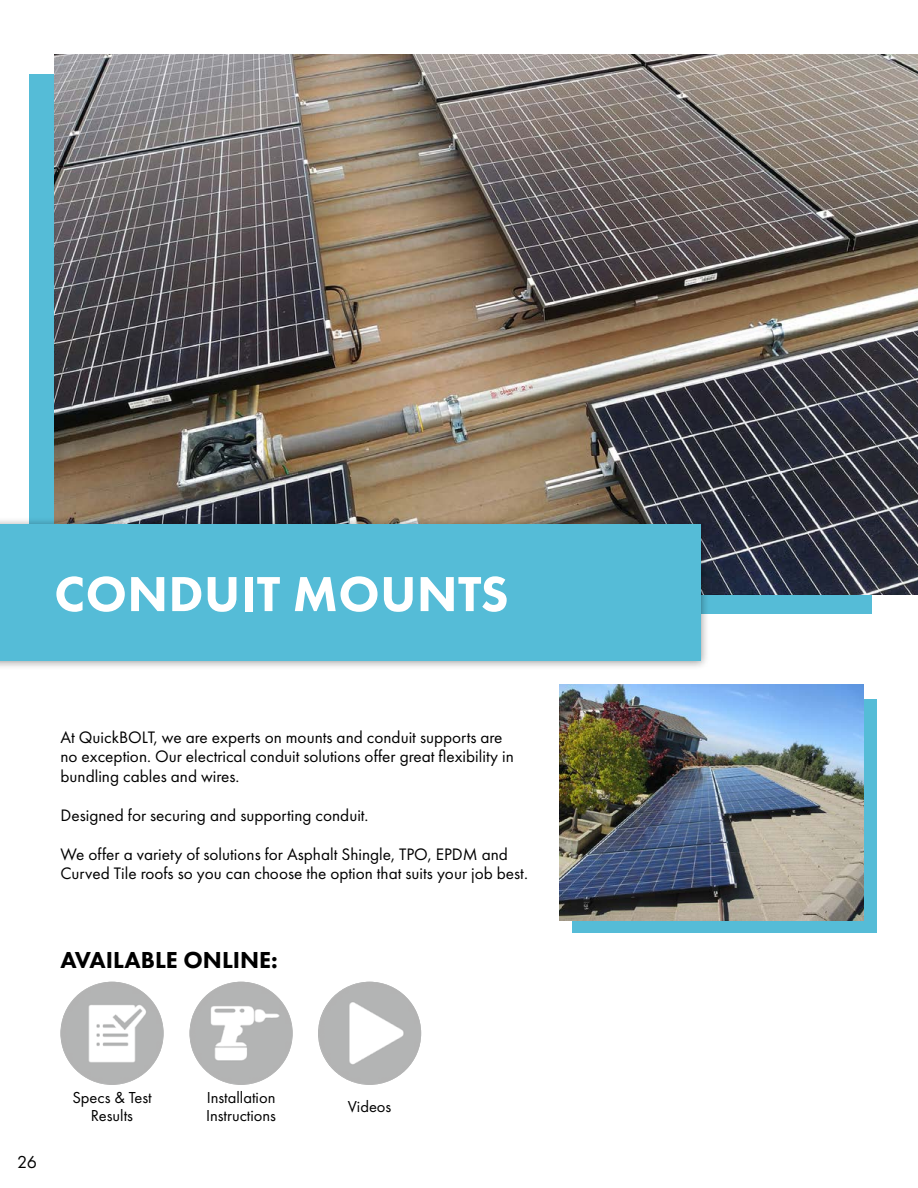
<style>
.page{position:relative;width:918px;height:1188px;background:#fff}
.page>*{position:absolute;margin:0;border:0;box-sizing:border-box;transform-origin:0 0}
.t1{font:800 51px "Futura PT";letter-spacing:.01em;color:#fff}
.t2{font:800 24px "Futura PT";color:#000}
.t3{font:18px "Futura PT";color:#000}
.t4{font:17.25px/19.5px "Futura PT";color:#000}
.t5{font:16.5px/18px "Futura PT";color:#000;text-align:center}
</style>
<div class="page">
<div style="left:572px;top:699px;width:305px;height:234px;background:#55bcd7"></div>
<img style="left:559px;top:684px;width:305px;height:237px">
<div style="left:30px;top:74px;width:842px;height:540px;background:#55bcd7"></div>
<img style="left:54px;top:55px;width:864px;height:539px">
<div style="left:0;top:517px;width:710px;height:153px;background:#000;opacity:.39"></div>
<div style="left:0;top:524px;width:700px;height:137px;background:#55bcd7"></div>
<img style="left:60px;top:982px;width:104px;height:103px;border-radius:52px">
<img style="left:190px;top:982px;width:103px;height:103px;border-radius:52px">
<img style="left:318px;top:982px;width:103px;height:103px;border-radius:52px">
<h1 class="t1" style="left:54px;top:562px;width:456px">CONDUIT MOUNTS</h1>
<p class="t4" style="left:60px;top:727px;width:455px">At QuickBOLT, we are experts on mounts and conduit supports are no exception. Our electrical conduit solutions offer great flexibility in bundling cables and wires.</p>
<p class="t4" style="left:60px;top:805px;width:310px">Designed for securing and supporting conduit.</p>
<p class="t4" style="left:60px;top:844px;width:469px">We offer a variety of solutions for Asphalt Shingle, TPO, EPDM and<br>Curved Tile roofs so you can choose the option that suits your job best.</p>
<h2 class="t2" style="left:60px;top:945px;width:219px">AVAILABLE ONLINE:</h2>
<p class="t3" style="left:17px;top:1151px;width:21px">26</p>
<p class="t5" style="left:72px;top:1088px;width:81px">Specs &amp; Test<br>Results</p>
<p class="t5" style="left:206px;top:1088px;width:72px;text-align:left">Installation<br>Instructions</p>
<p class="t5" style="left:348px;top:1097px;width:45px">Videos</p>
</div>
